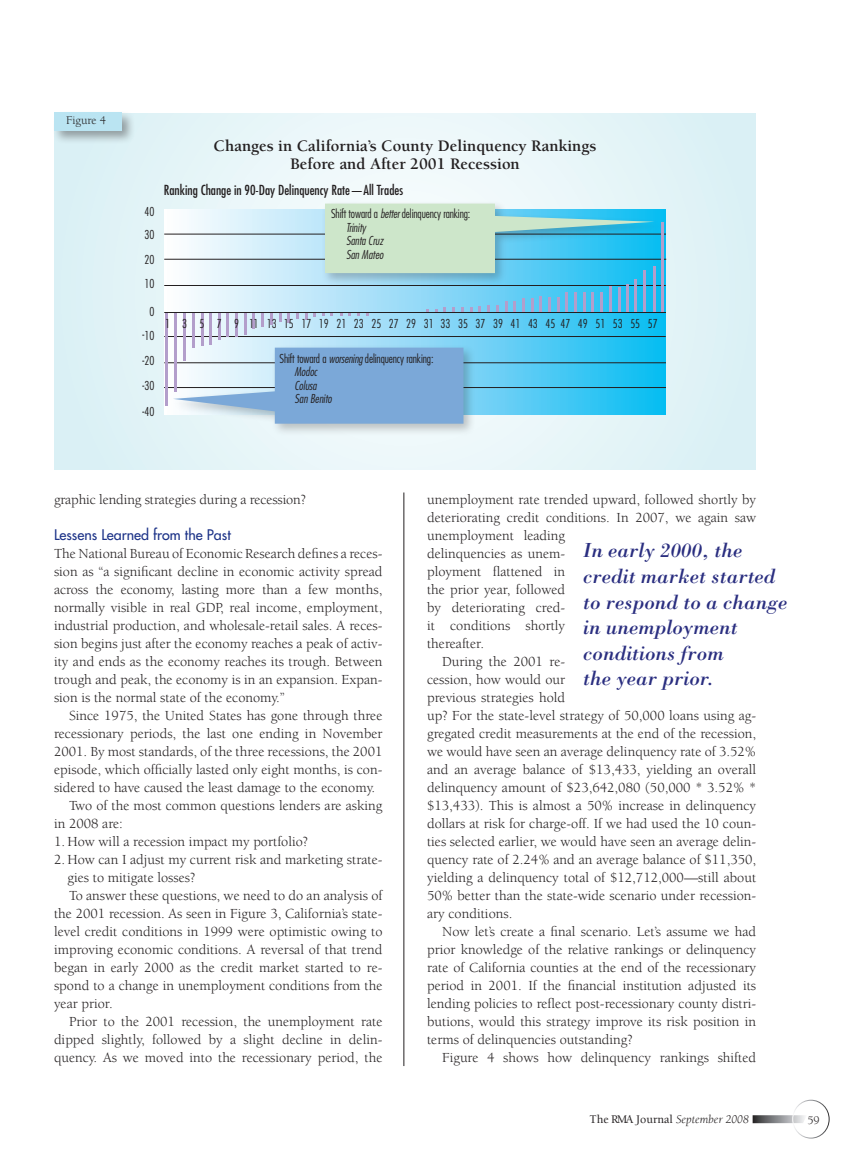
<style>
.page{position:relative;width:864px;height:1175px;background:#fff}
.page>*{position:absolute;margin:0;border:0;box-sizing:border-box;transform-origin:0 0}
.calls_outs{font:italic 21px/25.5px "Bodoni";color:#2a2e80}
.t1{font:700 16.5px "Berkeley";color:#231f20}
.Body_text{font:14.25px/18px "Berkeley";color:#231f20;text-align:justify}
.First_paragraph{font:14.25px/18px "Berkeley";color:#231f20;text-align:justify}
.bullet{font:14.25px/18px "Berkeley";color:#231f20}
.Sub_heads{font:14.25px "Futura";color:#1d3388}
.t2{font:condensed 13.5px "Futura";color:#231f20}
.t3{font:300 condensed 12px "Futura";letter-spacing:-.01em;color:#231f20}
.t4{font:italic 300 condensed 12px "Futura";color:#231f20}
.t5{font:500 12px "Berkeley";color:#231f20}
.t6{font:12px "Berkeley";color:#231f20}
.s1{font-style:italic}
.s2{font-weight:400;font-style:italic}
</style>
<div class="page">
<svg style="left:753px;top:1115px;width:52px;height:8px"></svg>
<div style="left:792px;top:1099px;width:38px;height:39px;border:1px solid #fff;border-radius:50%"></div>
<hr style="left:404px;top:492px;width:1px;height:574px;background:#231f20">
<div style="left:54px;top:113px;width:702px;height:357px;background:linear-gradient(to right,#e7f5f8,#e6f5f8)"></div>
<div style="left:52px;top:110px;width:90px;height:41px;background:#231f20;opacity:.4"></div>
<div style="left:54px;top:112px;width:68px;height:18px;background:#bae4f2"></div>
<svg style="left:165px;top:210px;width:501px;height:204px;background:#8ddbf6"></svg>
<hr style="left:164px;top:234px;width:502px;height:1px;background:#231f20">
<hr style="left:164px;top:259px;width:502px;height:1px;background:#231f20">
<hr style="left:164px;top:285px;width:502px;height:1px;background:#231f20">
<hr style="left:164px;top:336px;width:502px;height:1px;background:#231f20">
<hr style="left:164px;top:362px;width:502px;height:1px;background:#231f20">
<hr style="left:164px;top:387px;width:502px;height:1px;background:#231f20">
<hr style="left:165px;top:312px;width:3px;height:94px;background:#b39ecb">
<hr style="left:174px;top:313px;width:3px;height:79px;background:#b39ecb">
<hr style="left:183px;top:312px;width:3px;height:48px;background:#b39ecb">
<hr style="left:192px;top:312px;width:3px;height:36px;background:#b39ecb">
<hr style="left:201px;top:312px;width:3px;height:33px;background:#b39ecb">
<hr style="left:209px;top:312px;width:3px;height:33px;background:#b39ecb">
<hr style="left:218px;top:312px;width:3px;height:27px;background:#b39ecb">
<svg style="left:226px;top:313px;width:4px;height:23px"></svg>
<hr style="left:236px;top:312px;width:2px;height:24px;background:#b39ecb">
<hr style="left:244px;top:312px;width:3px;height:22px;background:#b39ecb">
<hr style="left:252px;top:312px;width:3px;height:17px;background:#b39ecb">
<hr style="left:261px;top:312px;width:3px;height:15px;background:#b39ecb">
<svg style="left:270px;top:313px;width:3px;height:11px"></svg>
<svg style="left:279px;top:313px;width:11px;height:9px"></svg>
<svg style="left:296px;top:313px;width:3px;height:6px"></svg>
<svg style="left:305px;top:313px;width:3px;height:6px"></svg>
<svg style="left:322px;top:313px;width:11px;height:2px"></svg>
<svg style="left:340px;top:313px;width:11px;height:2px"></svg>
<svg style="left:435px;top:307px;width:11px;height:5px"></svg>
<svg style="left:452px;top:307px;width:3px;height:5px"></svg>
<svg style="left:461px;top:307px;width:3px;height:5px"></svg>
<svg style="left:470px;top:306px;width:11px;height:6px"></svg>
<svg style="left:487px;top:304px;width:3px;height:8px"></svg>
<svg style="left:496px;top:304px;width:3px;height:8px"></svg>
<svg style="left:505px;top:301px;width:11px;height:11px"></svg>
<hr style="left:522px;top:298px;width:3px;height:14px;background:#b39ecb">
<hr style="left:531px;top:298px;width:3px;height:14px;background:#b39ecb">
<hr style="left:539px;top:297px;width:3px;height:15px;background:#b39ecb">
<hr style="left:548px;top:297px;width:3px;height:15px;background:#b39ecb">
<hr style="left:557px;top:297px;width:3px;height:15px;background:#b39ecb">
<hr style="left:566px;top:292px;width:2px;height:20px;background:#b39ecb">
<svg style="left:574px;top:293px;width:4px;height:19px"></svg>
<hr style="left:583px;top:292px;width:3px;height:20px;background:#b39ecb">
<hr style="left:591px;top:292px;width:3px;height:20px;background:#b39ecb">
<hr style="left:600px;top:292px;width:3px;height:20px;background:#b39ecb">
<hr style="left:609px;top:286px;width:3px;height:26px;background:#b39ecb">
<hr style="left:618px;top:286px;width:3px;height:26px;background:#b39ecb">
<hr style="left:626px;top:284px;width:3px;height:28px;background:#b39ecb">
<svg style="left:634px;top:293px;width:4px;height:19px"></svg>
<hr style="left:644px;top:270px;width:2px;height:42px;background:#b39ecb">
<hr style="left:653px;top:266px;width:3px;height:46px;background:#b39ecb">
<hr style="left:661px;top:222px;width:3px;height:90px;background:#b39ecb">
<div style="left:321px;top:200px;width:352px;height:93px;background:#231f20;opacity:.26"></div>
<svg style="left:325px;top:204px;width:329px;height:69px;background:#93d6d6"></svg>
<div style="left:169px;top:344px;width:313px;height:99px;background:#231f20;opacity:.26"></div>
<svg style="left:173px;top:348px;width:290px;height:76px;background:#9abde0"></svg>
<hr style="left:164px;top:312px;width:502px;height:1px;background:#231f20">
<p class="t6" style="left:66px;top:114px;width:42px">Figure 4</p>
<p class="t3" style="left:145px;top:204px;width:11px">40</p>
<p class="t3" style="left:145px;top:227px;width:11px">30</p>
<p class="t3" style="left:145px;top:252px;width:11px">20</p>
<p class="t3" style="left:145px;top:277px;width:11px">10</p>
<p class="t3" style="left:150px;top:304px;width:6px">0</p>
<p class="t3" style="left:143px;top:329px;width:13px">-10</p>
<p class="t3" style="left:143px;top:353px;width:13px">-20</p>
<p class="t3" style="left:143px;top:378px;width:13px">-30</p>
<p class="t3" style="left:143px;top:404px;width:13px">-40</p>
<p class="t1" style="left:214px;top:137px;width:384px">Changes in California’s County Delinquency Rankings</p>
<p class="t1" style="left:290px;top:155px;width:231px">Before and After 2001 Recession</p>
<p class="t2" style="left:164px;top:182px;width:241px">Ranking Change in 90-Day Delinquency Rate—All Trades</p>
<p class="t3" style="left:331px;top:207px;width:141px">Shift toward a <span class="s1">better</span> delinquency ranking:</p>
<p class="t4" style="left:346px;top:220px;width:21px">Trinity</p>
<p class="t4" style="left:346px;top:234px;width:39px">Santa Cruz</p>
<p class="t4" style="left:346px;top:247px;width:39px">San Mateo</p>
<p class="t3" style="left:165px;top:317px;width:494px">1 3 5 7 9 11 13 15 17 19 21 23 25 27 29 31 33 35 37 39 41 43 45 47 49 51 53 55 57</p>
<p class="t3" style="left:279px;top:351px;width:156px">Shift toward a <span class="s1">worsening</span> delinquency ranking:</p>
<p class="t4" style="left:294px;top:364px;width:24px">Modoc</p>
<p class="t4" style="left:294px;top:378px;width:24px">Colusa</p>
<p class="t4" style="left:294px;top:391px;width:39px">San Benito</p>
<p class="Body_text" style="left:54px;top:491px;width:253px">graphic lending strategies during a recession?</p>
<p class="Sub_heads" style="left:54px;top:526px;width:178px">Lessens Learned from the Past</p>
<p class="First_paragraph" style="left:54px;top:545px;width:330px">The National Bureau of Economic Research defines a reces&shy;sion as “a significant decline in economic activity spread across the economy, lasting more than a few months, normally visible in real GDP, real income, employment, industrial production, and wholesale-retail sales. A reces&shy;sion begins just after the economy reaches a peak of activ&shy;ity and ends as the economy reaches its trough. Between trough and peak, the economy is in an expansion. Expan&shy;sion is the normal state of the economy.”</p>
<p class="Body_text" style="left:54px;top:707px;width:330px;text-indent:15px">Since 1975, the United States has gone through three recessionary periods, the last one ending in November 2001. By most standards, of the three recessions, the 2001 episode, which officially lasted only eight months, is con&shy;sidered to have caused the least damage to the economy.</p>
<p class="Body_text" style="left:54px;top:797px;width:330px;text-indent:15px">Two of the most common questions lenders are asking in 2008 are:</p>
<p class="bullet" style="left:54px;top:833px;width:256px">1. How will a recession impact my portfolio?</p>
<p class="bullet" style="left:68px;top:851px;width:317px;text-indent:-14px">2. How can I adjust my current risk and marketing strate&shy;gies to mitigate losses?</p>
<p class="Body_text" style="left:54px;top:887px;width:330px;text-indent:15px">To answer these questions, we need to do an analysis of the 2001 recession. As seen in Figure 3, California’s state&shy;level credit conditions in 1999 were optimistic owing to improving economic conditions. A reversal of that trend began in early 2000 as the credit market started to re&shy;spond to a change in unemployment conditions from the year prior.</p>
<p class="Body_text" style="left:54px;top:1013px;width:330px;text-indent:15px">Prior to the 2001 recession, the unemployment rate dipped slightly, followed by a slight decline in delin&shy;quency. As we moved into the recessionary period, the</p>
<p class="Body_text" style="left:427px;top:491px;width:331px;text-align:left">unemployment rate trended upward, followed shortly by deteriorating credit conditions. In 2007, we again saw unemployment leading<br>delinquencies as unem-<br>ployment flattened in<br>the prior year, followed<br>by deteriorating cred-<br>it conditions shortly<br>thereafter.</p>
<p class="Body_text" style="left:427px;top:653px;width:331px;text-align:left;text-indent:15px">During the 2001 re-<br>cession, how would our<br>previous strategies hold<br>up? For the state-level strategy of 50,000 loans using ag&shy;gregated credit measurements at the end of the recession, we would have seen an average delinquency rate of 3.52% and an average balance of $13,433, yielding an overall delinquency amount of $23,642,080 (50,000 * 3.52% * $13,433). This is almost a 50% increase in delinquency dollars at risk for charge-off. If we had used the 10 coun&shy;ties selected earlier, we would have seen an average delin&shy;quency rate of 2.24% and an average balance of $11,350, yielding a delinquency total of $12,712,000—still about 50% better than the state-wide scenario under recession&shy;ary conditions.</p>
<p class="Body_text" style="left:427px;top:923px;width:331px;text-indent:15px">Now let’s create a final scenario. Let’s assume we had prior knowledge of the relative rankings or delinquency rate of California counties at the end of the recessionary period in 2001. If the financial institution adjusted its lending policies to reflect post-recessionary county distri&shy;butions, would this strategy improve its risk position in terms of delinquencies outstanding?</p>
<p class="Body_text" style="left:442px;top:1049px;width:316px">Figure 4 shows how delinquency rankings shifted</p>
<p class="calls_outs" style="left:583px;top:537px;width:206px">In early 2000, the credit market started to respond to a change in unemployment conditions from<br>the year prior.</p>
<p class="t5" style="left:589px;top:1113px;width:161px">The RMA Journal <span class="s2">September 2008</span></p>
<p class="t6" style="left:807px;top:1114px;width:14px">59</p>
</div>
